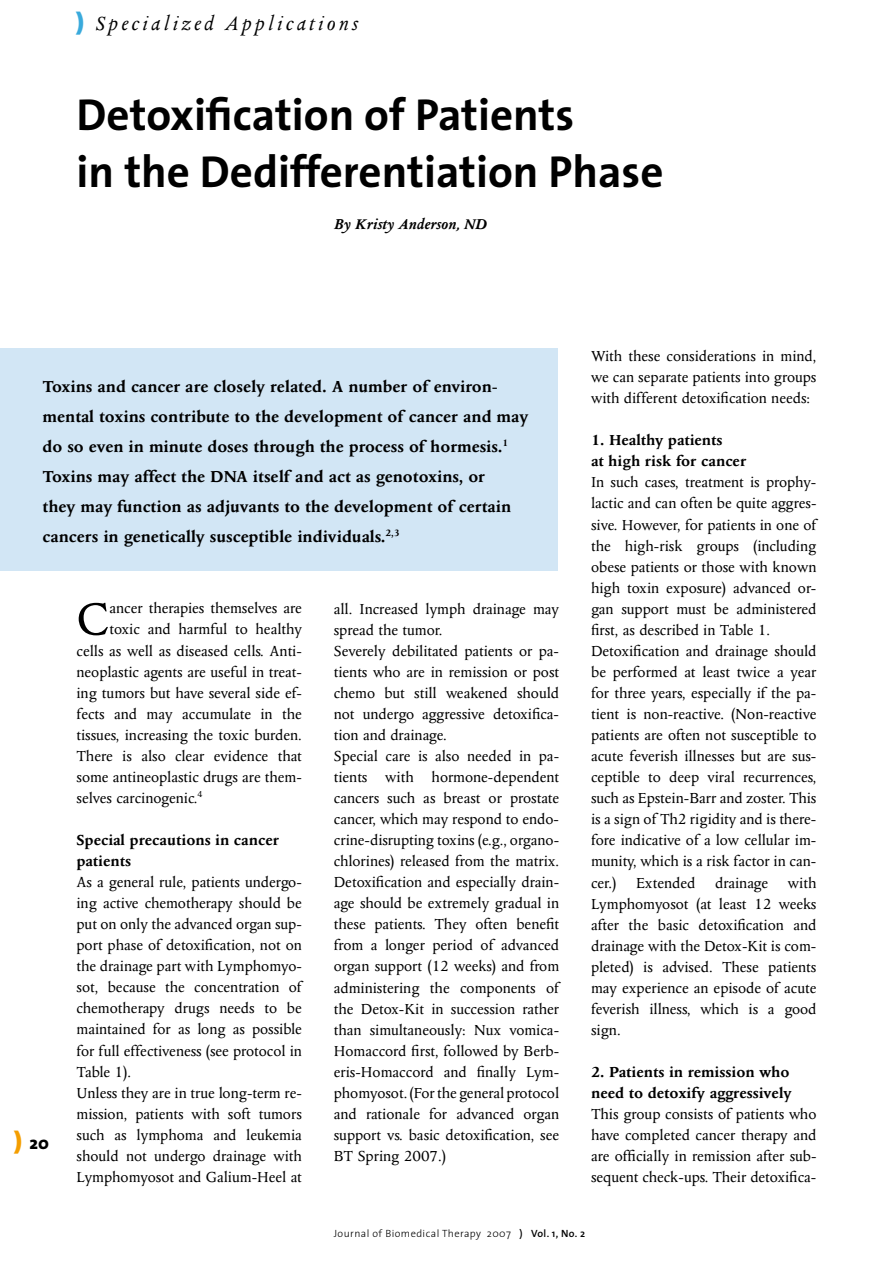
<style>
.page{position:relative;width:893px;height:1263px;background:#fff}
.page>*{position:absolute;margin:0;border:0;box-sizing:border-box;transform-origin:0 0}
.t1{font:51px "Columbus";color:#000}
.t2{font:700 45px/57px "The Sans";color:#000}
.t3{font:italic 22.5px "Columbus";letter-spacing:.15em;color:#000}
.t4{font:700 18px/30px "Columbus";color:#000}
.t5{font:800 18px "The Sans";color:#000}
.t6{font:16.5px/21px "Columbus";color:#000}
.t7{font:700 16.5px/21px "Columbus";color:#000}
.t8{font:italic 700 16.5px "Columbus";letter-spacing:.01em;color:#000}
.t9{font:300 10.5px "The Sans";letter-spacing:.04em;color:#000}
.s1{font-family:"The Mix";font-weight:900;font-style:normal;font-size:24px;color:#3aaadc}
.s2{font-family:"The Mix";font-weight:900;font-size:24px;color:#f49e00}
.s3{font-weight:600}
</style>
<div class="page">
<div style="left:0;top:349px;width:557px;height:222px;background:#d2e6f5"></div>
<h3 class="t3" style="left:77px;top:12px;width:282px"><span class="s1">)</span> Specialized Applications</h3>
<h2 class="t2" style="left:77px;top:86px;width:588px">Detoxification of Patients<br>in the Dedifferentiation Phase</h2>
<p class="t8" style="left:334px;top:216px;width:154px">By Kristy Anderson, ND</p>
<p class="t4" style="left:43px;top:372px;width:487px">Toxins and cancer are closely related. A number of environ&shy;mental toxins contribute to the development of cancer and may do so even in minute doses through the process of hormesis.<sup>1<br></sup>Toxins may affect the DNA itself and act as genotoxins, or<br>they may function as adjuvants to the development of certain cancers in genetically susceptible individuals.<sup>2,3</sup></p>
<p class="t5" style="left:15px;top:1127px;width:36px"><span class="s2">)</span> 20</p>
<h1 class="t1" style="left:77px;top:592px;width:34px">C</h1>
<p class="t6" style="left:109px;top:598px;width:194px">ancer therapies themselves are</p>
<p class="t6" style="left:109px;top:619px;width:194px">toxic and harmful to healthy</p>
<p class="t6" style="left:77px;top:640px;width:226px">cells as well as diseased cells. Anti-</p>
<p class="t6" style="left:77px;top:661px;width:227px">neoplastic agents are useful in treat-</p>
<p class="t6" style="left:77px;top:682px;width:227px">ing tumors but have several side ef-</p>
<p class="t6" style="left:77px;top:703px;width:227px">fects and may accumulate in the</p>
<p class="t6" style="left:77px;top:724px;width:227px">tissues, increasing the toxic burden.</p>
<p class="t6" style="left:77px;top:745px;width:227px">There is also clear evidence that</p>
<p class="t6" style="left:77px;top:767px;width:227px">some antineoplastic drugs are them-</p>
<p class="t6" style="left:77px;top:788px;width:127px">selves carcinogenic.<sup>4</sup></p>
<p class="t7" style="left:77px;top:830px;width:204px">Special precautions in cancer patients</p>
<p class="t6" style="left:77px;top:872px;width:227px">As a general rule, patients undergo&shy;ing active chemotherapy should be put on only the advanced organ sup&shy;port phase of detoxification, not on the drainage part with Lymphomyo&shy;sot, because the concentration of chemotherapy drugs needs to be maintained for as long as possible for full effectiveness (see protocol in<br>Table 1).<br>Unless they are in true long-term re&shy;mission, patients with soft tumors such as lymphoma and leukemia should not undergo drainage with<br>Lymphomyosot and Galium-Heel at</p>
<p class="t6" style="left:334px;top:598px;width:227px">all. Increased lymph drainage may spread the tumor.<br>Severely debilitated patients or pa&shy;tients who are in remission or post chemo but still weakened should not undergo aggressive detoxifica&shy;tion and drainage.<br>Special care is also needed in pa&shy;tients with hormone-dependent cancers such as breast or prostate cancer, which may respond to endo&shy;crine-disrupting toxins (e.g., organo&shy;chlorines) released from the matrix.<br>Detoxification and especially drain&shy;age should be extremely gradual in these patients. They often benefit from a longer period of advanced organ support (12 weeks) and from administering the components of the Detox-Kit in succession rather than simultaneously: Nux vomica-Homaccord first, followed by Berb&shy;eris-Homaccord and finally Lym&shy;phomyosot. (For the general protocol and rationale for advanced organ support vs. basic detoxification, see BT Spring 2007.)</p>
<p class="t6" style="left:591px;top:346px;width:227px;text-align:justify">With these considerations in mind, we can separate patients into groups with different detoxification needs:</p>
<p class="t7" style="left:591px;top:430px;width:157px">1. Healthy patients<br>at high risk for cancer</p>
<p class="t6" style="left:591px;top:472px;width:227px">In such cases, treatment is prophy&shy;lactic and can often be quite aggres&shy;sive. However, for patients in one of the high-risk groups (including obese patients or those with known high toxin exposure) advanced or&shy;gan support must be administered first, as described in Table 1.<br>Detoxification and drainage should be performed at least twice a year for three years, especially if the pa&shy;tient is non-reactive. (Non-reactive patients are often not susceptible to acute feverish illnesses but are sus&shy;ceptible to deep viral recurrences, such as Epstein-Barr and zoster. This is a sign of Th2 rigidity and is there&shy;fore indicative of a low cellular im&shy;munity, which is a risk factor in can&shy;cer.) Extended drainage with Lymphomyosot (at least 12 weeks after the basic detoxification and drainage with the Detox-Kit is com&shy;pleted) is advised. These patients may experience an episode of acute feverish illness, which is a good sign.</p>
<p class="t7" style="left:591px;top:1062px;width:202px">2. Patients in remission who need to detoxify aggressively</p>
<p class="t6" style="left:591px;top:1104px;width:227px;text-align:justify">This group consists of patients who have completed cancer therapy and are officially in remission after sub&shy;sequent check-ups. Their detoxifica-</p>
<p class="t9" style="left:334px;top:1224px;width:253px">Journal of Biomedical Therapy 2007 <span class="s3">) Vol. 1, No. 2</span></p>
</div>
